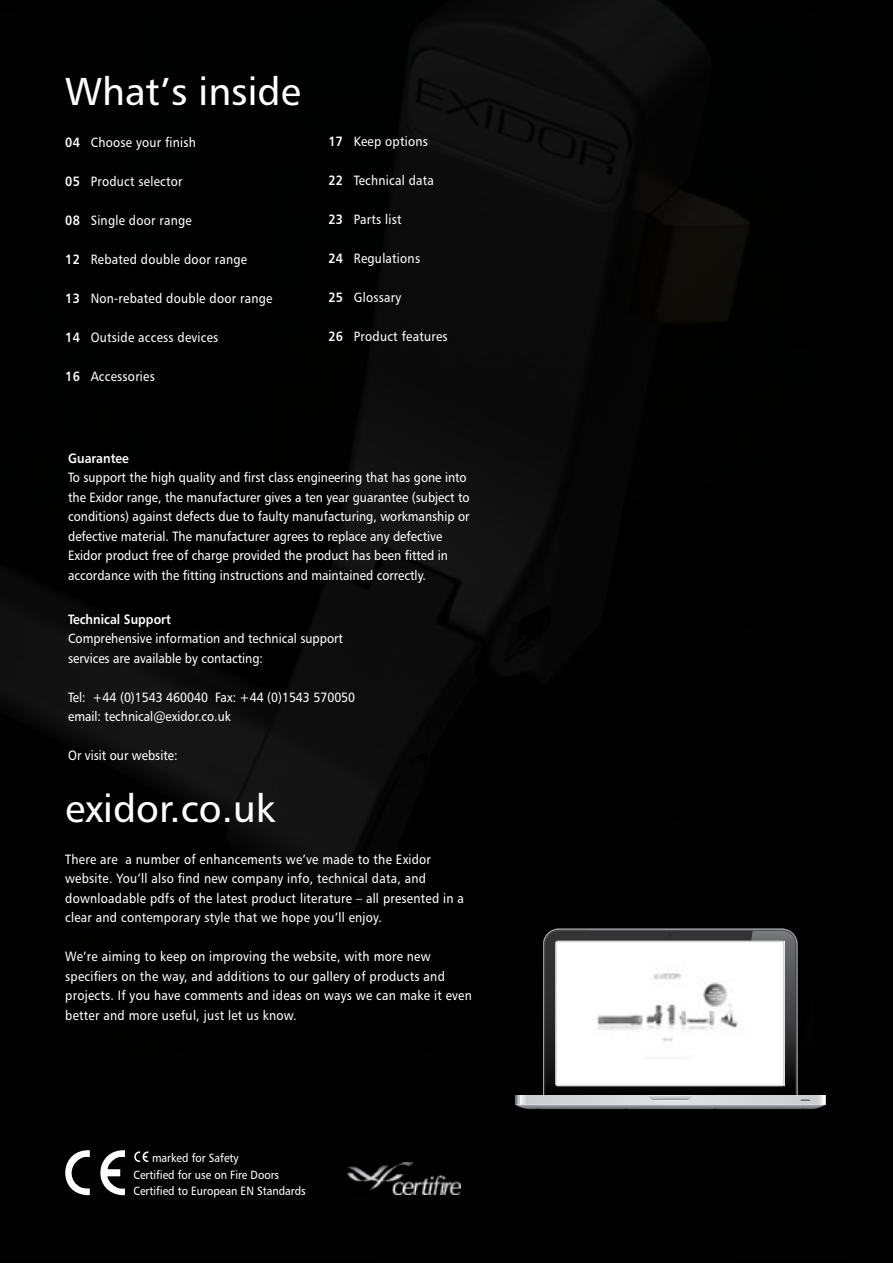
<style>
.page{position:relative;width:893px;height:1263px;background:#000}
.page>*{position:absolute;margin:0;border:0;box-sizing:border-box;transform-origin:0 0}
.t1{font:39px "Humanist 777 BT Roman B";color:#fff}
.t2{font:13.5px/19.5px "Humanist 777 BT Roman B";letter-spacing:.02em;color:#fff;scale:.9 1}
.t3{font:13.5px/19.5px "Humanist 777 BT Roman B";color:#fff;scale:.9 1}
.t4{font:13.5px "Humanist 777 BT Bold B";color:#fff;scale:.9 1}
.t5{font:12px/16.5px "Humanist 777 BT Roman B";color:#fff;scale:.9 1}
.s1{font-family:"Humanist 777 BT Bold B"}
</style>
<div class="page">
<img style="left:0;top:0;width:826px;height:1195px">
<svg style="left:57px;top:1149px;width:68px;height:47px"></svg>
<svg style="left:132px;top:1151px;width:16px;height:11px"></svg>
<img style="left:346px;top:1162px;width:115px;height:32px">
<svg style="left:515px;top:928px;width:310px;height:181px"></svg>
<img style="left:558px;top:943px;width:224px;height:140px">
<div style="left:555px;top:940px;width:230px;height:146px;border:2px solid #d1d3d4;border-radius:2px"></div>
<h1 class="t1" style="left:65px;top:67px;width:237px">What’s inside</h1>
<p class="t2" style="left:65px;top:132px;width:147px"><span class="s1">04</span> Choose your finish</p>
<p class="t2" style="left:65px;top:171px;width:132px"><span class="s1">05</span> Product selector</p>
<p class="t2" style="left:65px;top:210px;width:142px"><span class="s1">08</span> Single door range</p>
<p class="t2" style="left:65px;top:249px;width:204px"><span class="s1">12</span> Rebated double door range</p>
<p class="t2" style="left:65px;top:288px;width:232px"><span class="s1">13</span> Non-rebated double door range</p>
<p class="t2" style="left:65px;top:327px;width:172px"><span class="s1">14</span> Outside access devices</p>
<p class="t2" style="left:65px;top:366px;width:101px"><span class="s1">16</span> Accessories</p>
<p class="t2" style="left:328px;top:131px;width:112px"><span class="s1">17</span> Keep options</p>
<p class="t2" style="left:328px;top:170px;width:119px"><span class="s1">22</span> Technical data</p>
<p class="t2" style="left:328px;top:209px;width:83px"><span class="s1">23</span> Parts list</p>
<p class="t2" style="left:328px;top:248px;width:103px"><span class="s1">24</span> Regulations</p>
<p class="t2" style="left:328px;top:287px;width:82px"><span class="s1">25</span> Glossary</p>
<p class="t2" style="left:328px;top:326px;width:134px"><span class="s1">26</span> Product features</p>
<p class="t4" style="left:68px;top:450px;width:69px">Guarantee</p>
<p class="t3" style="left:68px;top:468px;width:448px">To support the high quality and first class engineering that has gone into the Exidor range, the manufacturer gives a ten year guarantee (subject to conditions) against defects due to faulty manufacturing, workmanship or defective material. The manufacturer agrees to replace any defective Exidor product free of charge provided the product has been fitted in accordance with the fitting instructions and maintained correctly.</p>
<p class="t4" style="left:68px;top:610px;width:116px">Technical Support</p>
<p class="t3" style="left:68px;top:628px;width:307px">Comprehensive information and technical support services are available by contacting:</p>
<p class="t3" style="left:68px;top:687px;width:321px">Tel: +44 (0)1543 460040 Fax: +44 (0)1543 570050 email: technical@exidor.co.uk</p>
<p class="t3" style="left:68px;top:745px;width:123px">Or visit our website:</p>
<h1 class="t1" style="left:65px;top:784px;width:212px">exidor.co.uk</h1>
<p class="t2" style="left:65px;top:849px;width:445px">There are a number of enhancements we’ve made to the Exidor website. You’ll also find new company info, technical data, and downloadable pdfs of the latest product literature – all presented in a clear and contemporary style that we hope you’ll enjoy.</p>
<p class="t2" style="left:65px;top:947px;width:453px">We’re aiming to keep on improving the website, with more new specifiers on the way, and additions to our gallery of products and projects. If you have comments and ideas on ways we can make it even better and more useful, just let us know.</p>
<p class="t5" style="left:133px;top:1149px;width:193px;text-indent:19px">marked for Safety<br>Certified for use on Fire Doors<br>Certified to European EN Standards</p>
</div>
